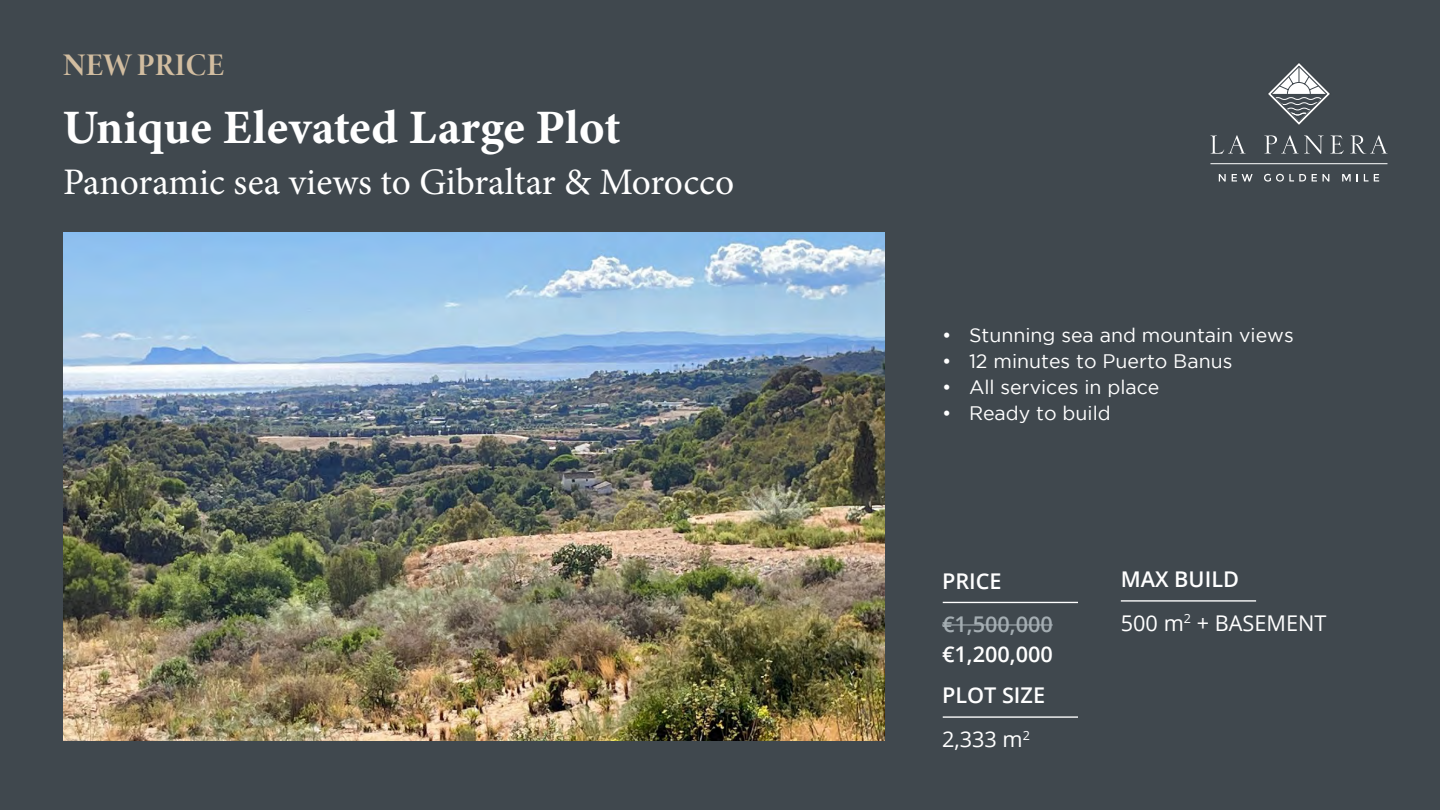
<style>
.page{position:relative;width:1440px;height:810px;background:#40484e}
.page>*{position:absolute;margin:0;border:0;box-sizing:border-box;transform-origin:0 0}
.t1{font:48px "Minion Variable Concept";color:#fff}
.t2{font:37.5px "Minion Pro";color:#fff}
.t3{font:31.5px "Minion Variable Concept";letter-spacing:.01em;color:#d2bda0}
.t4{font:600 21.67px/43.3px "Open Sans";color:#fff}
.t5{font:21.67px/43.3px "Open Sans";color:#fff}
.t6{font:600 21.67px "Open Sans";color:#a5aeb3}
.t7{font:19.5px "Gotham";color:#fff}
.s1{font-weight:400}
.s2{font-weight:600}
</style>
<div class="page">
<svg style="left:1219px;top:174px;width:7px;height:8px"></svg>
<svg style="left:1232px;top:174px;width:21px;height:8px"></svg>
<svg style="left:1264px;top:174px;width:42px;height:8px"></svg>
<svg style="left:1312px;top:174px;width:5px;height:8px"></svg>
<svg style="left:1323px;top:174px;width:6px;height:8px"></svg>
<svg style="left:1342px;top:174px;width:9px;height:8px"></svg>
<svg style="left:1364px;top:174px;width:15px;height:8px"></svg>
<hr style="left:1210px;top:164px;width:177px;height:1px;background:#fff">
<svg style="left:1210px;top:135px;width:36px;height:19px"></svg>
<svg style="left:1264px;top:135px;width:59px;height:19px"></svg>
<svg style="left:1330px;top:135px;width:14px;height:19px"></svg>
<svg style="left:1350px;top:135px;width:38px;height:19px"></svg>
<svg style="left:1268px;top:63px;width:62px;height:62px"></svg>
<img style="left:63px;top:232px;width:821px;height:509px">
<hr style="left:943px;top:716px;width:135px;height:2px;background:#fff">
<hr style="left:942px;top:624px;width:111px;height:2px;background:#a5aeb3">
<hr style="left:943px;top:602px;width:135px;height:1px;background:#fff">
<hr style="left:1121px;top:600px;width:135px;height:2px;background:#fff">
<h3 class="t3" style="left:63px;top:43px;width:162px">NEW PRICE</h3>
<h1 class="t1" style="left:63px;top:94px;width:559px">Unique Elevated Large Plot</h1>
<h2 class="t2" style="left:63px;top:157px;width:673px">Panoramic sea views to Gibraltar &amp; Morocco</h2>
<p class="t7" style="left:942px;top:324px;width:353px">• Stunning sea and mountain views</p>
<p class="t7" style="left:942px;top:350px;width:292px">• 12 minutes to Puerto Banus</p>
<p class="t7" style="left:942px;top:376px;width:219px">• All services in place</p>
<p class="t7" style="left:942px;top:403px;width:170px">• Ready to build</p>
<p class="t4" style="left:942px;top:559px;width:61px">PRICE</p>
<p class="t6" style="left:942px;top:609px;width:112px">€1,500,000</p>
<p class="t4" style="left:942px;top:632px;width:112px">€1,200,000</p>
<p class="t4" style="left:942px;top:673px;width:105px">PLOT SIZE<br><span class="s1">2,333 m</span><sup>2</sup></p>
<p class="t5" style="left:1121px;top:557px;width:207px"><span class="s2">MAX BUILD<br></span>500 m<sup>2</sup> + BASEMENT</p>
</div>
